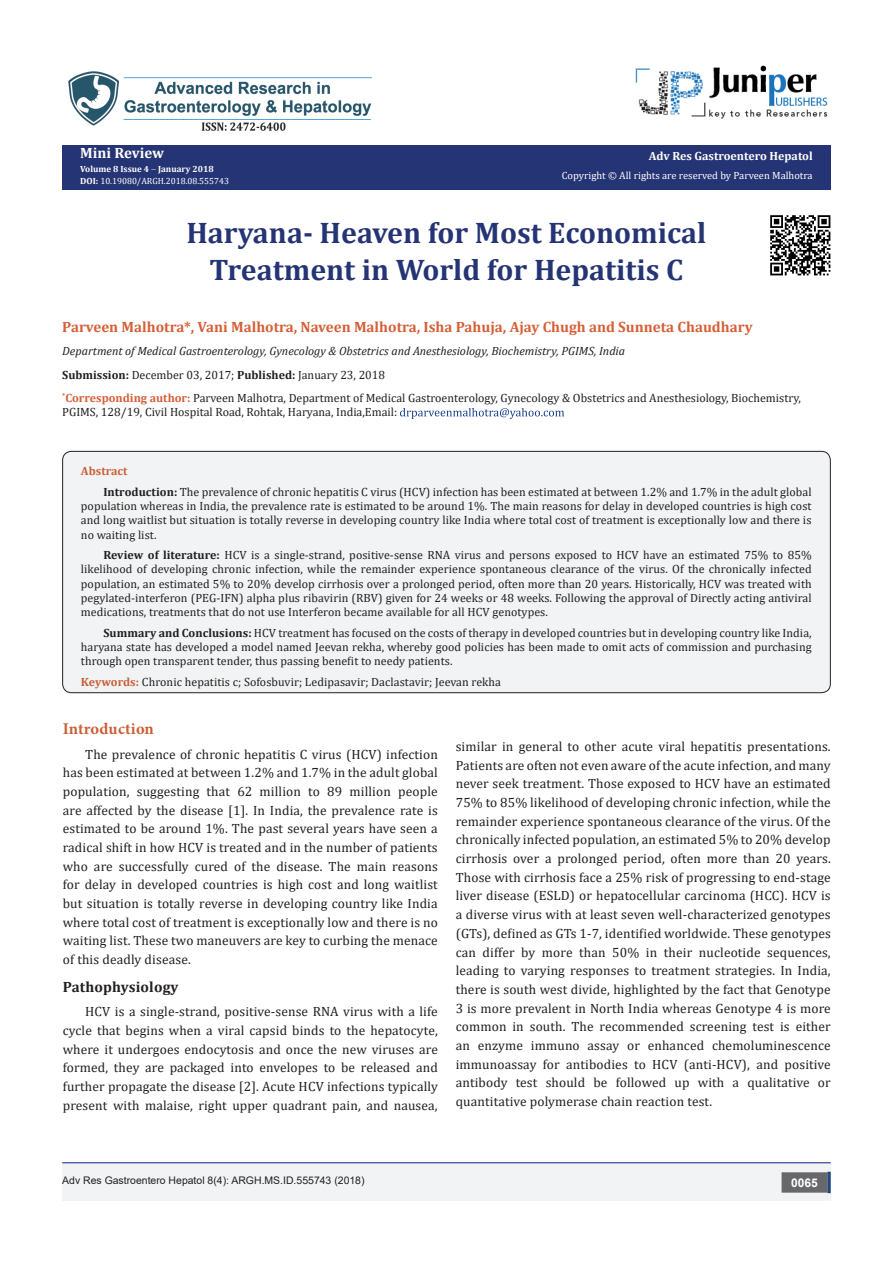
<style>
.page{position:relative;width:893px;height:1263px;background:#fff}
.page>*{position:absolute;margin:0;border:0;box-sizing:border-box;transform-origin:0 0}
.t1{font:700 29.85px "Cambria";color:#253474}
.List_Paragraph{font:700 16.5px "Minion Pro";letter-spacing:.005em;color:#ca5f37}
.t2{font:700 15px "Cambria";color:#d55f37}
.List_Paragraph-2{font:700 15px "Cambria";letter-spacing:.01em;color:#231f20}
.t3{font:700 15px "Cambria";color:#fffefc}
.List_Paragraph-3{font:13.5px/18.8px "Cambria";letter-spacing:.01em;color:#231f20;text-align:justify}
.t4{font:12px/14.4px "Cambria";color:#231f20;text-align:justify}
.t5{font:italic 12px "Cambria";color:#231f20}
.t6{font:700 12px "Cambria";color:#fffefc}
.t7{font:700 12px "Cambria";letter-spacing:.005em;color:#ca5f37}
.t8{font:700 12px "Arial";color:#fff}
.t9{font:10.5px "Arial";color:#231f20}
.t10{font:10.5px "Cambria";color:#fffefc}
.t11{font:9px "Cambria";color:#fff}
.t12{font:700 9px "Cambria";color:#fffefc}
.s1{font-weight:700}
.s2{color:#fff}
.s3{font-weight:700;color:#d55f37}
.s4{font-weight:700;color:#ca5f37}
</style>
<div class="page">
<div style="left:62px;top:145px;width:769px;height:45px;background:#253474"></div>
<img style="left:68px;top:71px;width:304px;height:60px">
<img style="left:635px;top:65px;width:193px;height:54px">
<div style="left:62px;top:1162px;width:769px;height:39px;background:#f2f3f4"></div>
<div style="left:782px;top:1173px;width:45px;height:19px;background:#68676a"></div>
<div style="left:782px;top:1172px;width:45px;height:20px;border:2px solid #68676a"></div>
<svg style="left:827px;top:1172px;width:4px;height:21px"></svg>
<hr style="left:62px;top:1162px;width:769px;height:1px;background:#253f8e">
<svg style="left:400px;top:408px;width:164px;height:11px"></svg>
<div style="left:63px;top:451px;width:767px;height:242px;background:#f2f3f4;border-radius:9px"></div>
<div style="left:62px;top:451px;width:769px;height:242px;border:1px solid #231f20;border-radius:9px"></div>
<img style="left:770px;top:215px;width:61px;height:61px">
<p class="t3" style="left:80px;top:142px;width:85px">Mini Review</p>
<p class="t12" style="left:80px;top:162px;width:135px">Volume 8 Issue 4 January 2018</p>
<p class="t11" style="left:80px;top:176px;width:150px"><span class="s1">DOI:</span> 10.19080/ARGH.2018.08.555743</p>
<p class="t6" style="left:649px;top:148px;width:165px">Adv Res Gastroentero Hepatol</p>
<p class="t10" style="left:562px;top:169px;width:252px">Copyright © All rights are reserved by <span class="s2">Parveen Malhotra</span></p>
<p class="t1" style="left:186px;top:212px;width:522px">Haryana- Heaven for Most Economical</p>
<p class="t1" style="left:210px;top:249px;width:475px">Treatment in World for Hepatitis C</p>
<p class="t2" style="left:62px;top:316px;width:692px">Parveen Malhotra*, Vani Malhotra, Naveen Malhotra, Isha Pahuja, Ajay Chugh and Sunneta Chaudhary</p>
<p class="t5" style="left:62px;top:343px;width:564px">Department of Medical Gastroenterology, Gynecology &amp; Obstetrics and Anesthesiology, Biochemistry, PGIMS, India</p>
<p class="t4" style="left:62px;top:367px;width:324px"><span class="s1">Submission:</span> December 03, 2017; <span class="s1">Published:</span> January 23, 2018</p>
<p class="t4" style="left:62px;top:391px;width:740px"><sup>*</sup><span class="s3">Corresponding author:</span> Parveen Malhotra, Department of Medical Gastroenterology, Gynecology &amp; Obstetrics and Anesthesiology, Biochemistry,<br>PGIMS, 128/19, Civil Hospital Road, Rohtak, Haryana, India,Email:</p>
<p class="t7" style="left:81px;top:463px;width:48px">Abstract</p>
<p class="t4" style="left:81px;top:484px;width:732px;text-indent:22px"><span class="s1">Introduction:</span> The prevalence of chronic hepatitis C virus (HCV) infection has been estimated at between 1.2% and 1.7% in the adult global population whereas in India, the prevalence rate is estimated to be around 1%. The main reasons for delay in developed countries is high cost and long waitlist but situation is totally reverse in developing country like India where total cost of treatment is exceptionally low and there is no waiting list.</p>
<p class="t4" style="left:81px;top:548px;width:732px;text-indent:22px"><span class="s1">Review of literature:</span> HCV is a single-strand, positive-sense RNA virus and persons exposed to HCV have an estimated 75% to 85% likelihood of developing chronic infection, while the remainder experience spontaneous clearance of the virus. Of the chronically infected population, an estimated 5% to 20% develop cirrhosis over a prolonged period, often more than 20 years. Historically, HCV was treated with pegylated-interferon (PEG-IFN) alpha plus ribavirin (RBV) given for 24 weeks or 48 weeks. Following the approval of Directly acting antiviral medications, treatments that do not use Interferon became available for all HCV genotypes.</p>
<p class="t4" style="left:81px;top:625px;width:732px;text-indent:22px"><span class="s1">Summary and Conclusions:</span> HCV treatment has focused on the costs of therapy in developed countries but in developing country like India, haryana state has developed a model named Jeevan rekha, whereby good policies has been made to omit acts of commission and purchasing through open transparent tender, thus passing benefit to needy patients.</p>
<p class="t4" style="left:81px;top:674px;width:422px"><span class="s4">Keywords:</span> Chronic hepatitis c; Sofosbuvir; Ledipasavir; Daclastavir; Jeevan rekha</p>
<p class="List_Paragraph" style="left:63px;top:717px;width:93px">Introduction</p>
<p class="List_Paragraph-3" style="left:63px;top:744px;width:377px;text-indent:22px">The prevalence of chronic hepatitis C virus (HCV) infection has been estimated at between 1.2% and 1.7% in the adult global population, suggesting that 62 million to 89 million people are affected by the disease [1]. In India, the prevalence rate is estimated to be around 1%. The past several years have seen a radical shift in how HCV is treated and in the number of patients who are successfully cured of the disease. The main reasons for delay in developed countries is high cost and long waitlist but situation is totally reverse in developing country like India where total cost of treatment is exceptionally low and there is no waiting list. These two maneuvers are key to curbing the menace of this deadly disease.</p>
<p class="List_Paragraph-2" style="left:63px;top:976px;width:117px">Pathophysiology</p>
<p class="List_Paragraph-3" style="left:63px;top:1002px;width:377px;text-indent:22px">HCV is a single-strand, positive-sense RNA virus with a life cycle that begins when a viral capsid binds to the hepatocyte, where it undergoes endocytosis and once the new viruses are formed, they are packaged into envelopes to be released and further propagate the disease [2]. Acute HCV infections typically present with malaise, right upper quadrant pain, and nausea,</p>
<p class="List_Paragraph-3" style="left:456px;top:737px;width:377px">similar in general to other acute viral hepatitis presentations.<br>Patients are often not even aware of the acute infection, and many never seek treatment. Those exposed to HCV have an estimated 75% to 85% likelihood of developing chronic infection, while the remainder experience spontaneous clearance of the virus. Of the chronically infected population, an estimated 5% to 20% develop cirrhosis over a prolonged period, often more than 20 years.<br>Those with cirrhosis face a 25% risk of progressing to end-stage liver disease (ESLD) or hepatocellular carcinoma (HCC). HCV is a diverse virus with at least seven well-characterized genotypes (GTs), defined as GTs 1-7, identified worldwide. These genotypes can differ by more than 50% in their nucleotide sequences, leading to varying responses to treatment strategies. In India, there is south west divide, highlighted by the fact that Genotype 3 is more prevalent in North India whereas Genotype 4 is more common in south. The recommended screening test is either an enzyme immuno assay or enhanced chemoluminescence immunoassay for antibodies to HCV (anti-HCV), and positive antibody test should be followed up with a qualitative or quantitative polymerase chain reaction test.</p>
<p class="t9" style="left:62px;top:1173px;width:304px">Adv Res Gastroentero Hepatol 8(4): ARGH.MS.ID.555743 (2018)</p>
<p class="t8" style="left:791px;top:1174px;width:28px">0065</p>
</div>
